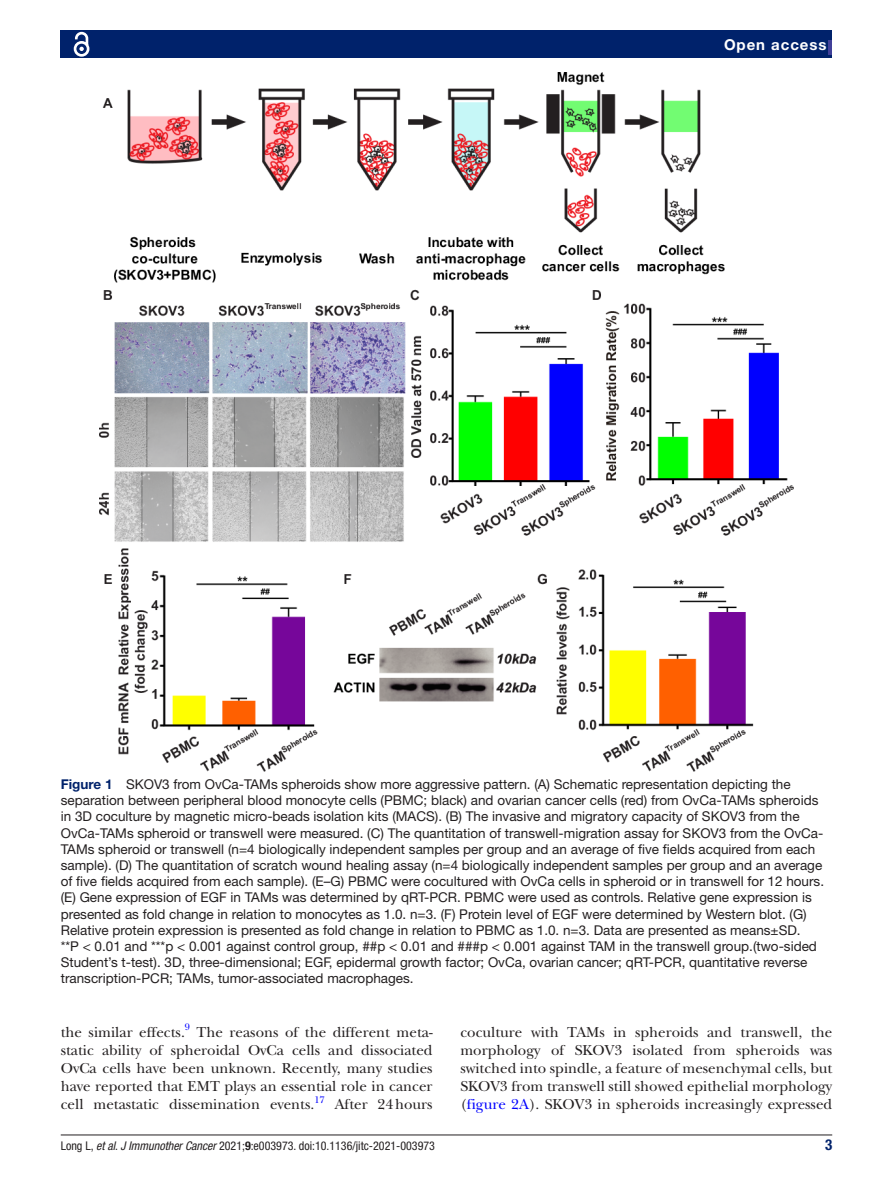
<style>
.page{position:relative;width:893px;height:1191px;background:#fff}
.page>*{position:absolute;margin:0;border:0;box-sizing:border-box;transform-origin:0 0}
.t1{font:15px/18.1px "New Baskerville";color:#231f20;text-align:justify}
.t2{font:700 15px "Helvetica Neue LT Std";letter-spacing:.065em;color:#fff}
.t3{font:700 condensed 15px "Helvetica Neue LT Std";color:#00226b}
.t4{font:13.5px/16.2px "Helvetica Neue LT Std";color:#231f20}
.t5{font:condensed 12px "Helvetica Neue LT Std";color:#231f20}
.t6{font:9.9px "New Baskerville";color:#00f}
.s1{font-weight:700;color:#00226b}
.s2{color:#00f}
.s3{font-style:italic}
.s4{font-weight:700}
</style>
<div class="page">
<hr style="left:61px;top:1134px;width:771px;height:1px;background:#231f20">
<div style="left:61px;top:31px;width:771px;height:27px;background:#00226b"></div>
<hr style="left:828px;top:40px;width:4px;height:15px;background:#414099">
<svg style="left:73px;top:31px;width:17px;height:26px"></svg>
<img style="left:99px;top:73px;width:695px;height:698px">
<p class="t2" style="left:724px;top:35px;width:104px">Open access</p>
<p class="t4" style="left:61px;top:776px;width:765px"><span class="s1">Figure 1</span> SKOV3 from OvCa-TAMs spheroids show more aggressive pattern. (A) Schematic representation depicting the separation between peripheral blood monocyte cells (PBMC; black) and ovarian cancer cells (red) from OvCa-TAMs spheroids in 3D coculture by magnetic micro-beads isolation kits (MACS). (B) The invasive and migratory capacity of SKOV3 from the OvCa-TAMs spheroid or transwell were measured. (C) The quantitation of transwell-migration assay for SKOV3 from the OvCa-TAMs spheroid or transwell (n=4 biologically independent samples per group and an average of five fields acquired from each sample). (D) The quantitation of scratch wound healing assay (n=4 biologically independent samples per group and an average of five fields acquired from each sample). (E–G) PBMC were cocultured with OvCa cells in spheroid or in transwell for 12 hours. (E) Gene expression of EGF in TAMs was determined by qRT-PCR. PBMC were used as controls. Relative gene expression is presented as fold change in relation to monocytes as 1.0. n=3. (F) Protein level of EGF were determined by Western blot. (G)<br>Relative protein expression is presented as fold change in relation to PBMC as 1.0. n=3. Data are presented as means±SD.<br>**P &lt; 0.01 and ***p &lt; 0.001 against control group, ##p &lt; 0.01 and ###p &lt; 0.001 against TAM in the transwell group.(two-sided Student’s t-test). 3D, three-dimensional; EGF, epidermal growth factor; OvCa, ovarian cancer; qRT-PCR, quantitative reverse transcription-PCR; TAMs, tumor-associated macrophages.</p>
<p class="t1" style="left:61px;top:1023px;width:126px">the similar effects.</p>
<p class="t6" style="left:185px;top:1021px;width:7px">9</p>
<p class="t1" style="left:61px;top:1023px;width:373px;text-indent:136px">The reasons of the different meta&shy;static ability of spheroidal OvCa cells and dissociated OvCa cells have been unknown. Recently, many studies have reported that EMT plays an essential role in cancer cell metastatic dissemination events.</p>
<p class="t6" style="left:314px;top:1093px;width:12px">17</p>
<p class="t1" style="left:335px;top:1095px;width:99px">After 24hours</p>
<p class="t1" style="left:460px;top:1023px;width:373px">coculture with TAMs in spheroids and transwell, the morphology of SKOV3 isolated from spheroids was switched into spindle, a feature of mesenchymal cells, but SKOV3 from transwell still showed epithelial morphology (<span class="s2">figure 2A</span>). SKOV3 in spheroids increasingly expressed</p>
<p class="t5" style="left:61px;top:1138px;width:376px">Long L, <span class="s3">et al</span>. <span class="s3">J Immunother Cancer</span> 2021;<span class="s4">9</span>:e003973. doi:10.1136/jitc-2021-003973</p>
<p class="t3" style="left:825px;top:1135px;width:9px">3</p>
</div>
